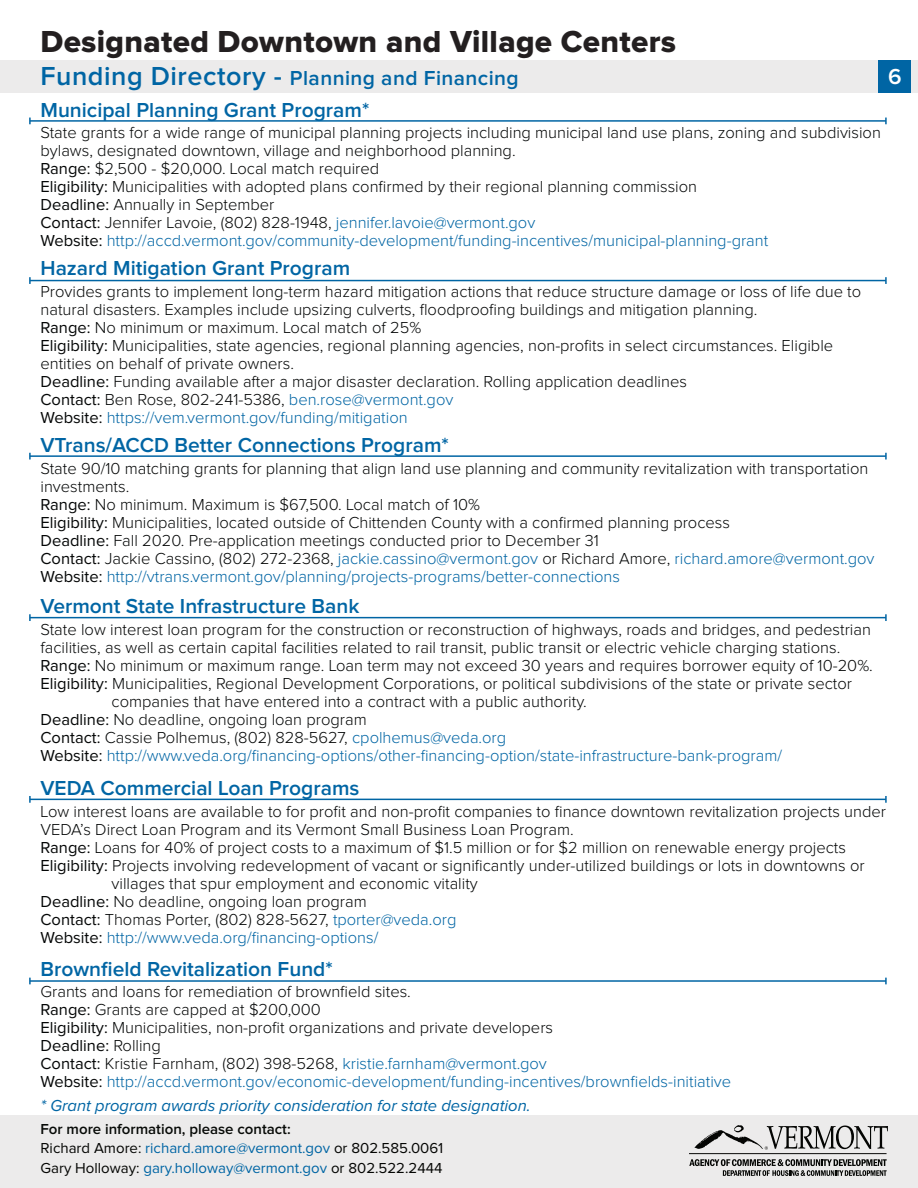
<style>
.page{position:relative;width:918px;height:1188px;background:#fff}
.page>*{position:absolute;margin:0;border:0;box-sizing:border-box;transform-origin:0 0}
.t1{font:31.5px "Proxima Nova Extrabld";letter-spacing:.01em;color:#231f20}
.t2{font:600 22.5px "Proxima Nova";color:#fff}
.Body_1{font:600 21px "Proxima Nova";color:#0065a4}
.Body_1-2{font:600 21px "Proxima Nova";letter-spacing:.02em;color:#0065a4}
.Main_Body{font:300 16.5px/18px "Proxima Nova";color:#040606}
.Main_Body-2{font:300 16.5px "Proxima Nova";color:#0065a4}
.Body_1-3{font:italic 16.5px "Proxima Nova";color:#0065a4}
.Main_Body-3{font:16.5px "Proxima Nova";color:#040606}
.t3{font:15px "Proxima Nova";color:#040503}
.t4{font:600 15px "Proxima Nova";color:#070a07}
.s1{font-size:27px}
.s2{font-weight:400}
.s3{color:#0065a4}
.s4{font-weight:400;color:#040606}
.s5{color:#040606}
.s6{font-weight:300}
</style>
<div class="page">
<div style="left:0;top:61px;width:918px;height:32px;background:#ecebeb"></div>
<div style="left:0;top:1116px;width:918px;height:72px;background:#ecebeb"></div>
<hr style="left:30px;top:799px;width:856px;height:1px;background:#0065a4">
<svg style="left:29px;top:796px;width:2px;height:7px"></svg>
<svg style="left:885px;top:796px;width:2px;height:7px"></svg>
<svg style="left:694px;top:1125px;width:194px;height:25px"></svg>
<hr style="left:689px;top:1153px;width:198px;height:1px;background:#040503">
<svg style="left:689px;top:1159px;width:198px;height:17px"></svg>
<hr style="left:30px;top:280px;width:856px;height:1px;background:#0065a4">
<svg style="left:29px;top:277px;width:2px;height:7px"></svg>
<svg style="left:885px;top:277px;width:2px;height:7px"></svg>
<hr style="left:30px;top:120px;width:856px;height:2px;background:#0065a4">
<svg style="left:29px;top:118px;width:2px;height:6px"></svg>
<hr style="left:30px;top:455px;width:856px;height:2px;background:#0065a4">
<svg style="left:29px;top:453px;width:2px;height:7px"></svg>
<svg style="left:885px;top:453px;width:2px;height:7px"></svg>
<hr style="left:30px;top:617px;width:856px;height:1px;background:#0065a4">
<svg style="left:29px;top:614px;width:2px;height:7px"></svg>
<svg style="left:885px;top:614px;width:2px;height:7px"></svg>
<div style="left:878px;top:61px;width:32px;height:32px;background:#0065a4"></div>
<hr style="left:30px;top:980px;width:856px;height:2px;background:#0065a4">
<svg style="left:29px;top:978px;width:2px;height:6px"></svg>
<svg style="left:885px;top:978px;width:2px;height:6px"></svg>
<p class="t1" style="left:40px;top:27px;width:637px">Designated Downtown and Village Centers</p>
<p class="Body_1-2" style="left:40px;top:68px;width:480px"><span class="s1">Funding Directory -</span> Planning and Financing</p>
<p class="Body_1" style="left:40px;top:100px;width:330px">Municipal Planning Grant Program*</p>
<p class="Main_Body" style="left:40px;top:124px;width:842px">State grants for a wide range of municipal planning projects including municipal land use plans, zoning and subdivision bylaws, designated downtown, village and neighborhood planning.</p>
<p class="Main_Body" style="left:40px;top:160px;width:340px"><span class="s2">Range:</span> $2,500 - $20,000. Local match required</p>
<p class="Main_Body" style="left:40px;top:178px;width:658px"><span class="s2">Eligibility:</span> Municipalities with adopted plans confirmed by their regional planning commission</p>
<p class="Main_Body" style="left:40px;top:196px;width:236px"><span class="s2">Deadline:</span> Annually in September</p>
<p class="Main_Body" style="left:40px;top:214px;width:496px"><span class="s2">Contact:</span> Jennifer Lavoie, (802) 828-1948, <span class="s3">jennifer.lavoie@vermont.gov</span></p>
<p class="Main_Body-2" style="left:40px;top:233px;width:729px"><span class="s4">Website:</span> http://accd.vermont.gov/community-development/funding-incentives/municipal-planning-grant</p>
<p class="Body_1" style="left:40px;top:259px;width:311px">Hazard Mitigation Grant Program</p>
<p class="Main_Body" style="left:40px;top:283px;width:822px">Provides grants to implement long-term hazard mitigation actions that reduce structure damage or loss of life due to natural disasters. Examples include upsizing culverts, floodproofing buildings and mitigation planning.</p>
<p class="Main_Body" style="left:40px;top:319px;width:382px"><span class="s2">Range:</span> No minimum or maximum. Local match of 25%</p>
<p class="Main_Body" style="left:40px;top:337px;width:794px"><span class="s2">Eligibility:</span> Municipalities, state agencies, regional planning agencies, non-profits in select circumstances. Eligible entities on behalf of private owners.</p>
<p class="Main_Body" style="left:40px;top:373px;width:648px"><span class="s2">Deadline:</span> Funding available after a major disaster declaration. Rolling application deadlines</p>
<p class="Main_Body" style="left:40px;top:391px;width:414px"><span class="s2">Contact:</span> Ben Rose, 802-241-5386, <span class="s3">ben.rose@vermont.gov</span></p>
<p class="Main_Body-2" style="left:40px;top:410px;width:369px"><span class="s4">Website:</span> https://vem.vermont.gov/funding/mitigation</p>
<p class="Body_1" style="left:40px;top:436px;width:410px">VTrans/ACCD Better Connections Program*</p>
<p class="Main_Body" style="left:40px;top:460px;width:829px">State 90/10 matching grants for planning that align land use planning and community revitalization with transportation investments.</p>
<p class="Main_Body" style="left:40px;top:496px;width:441px"><span class="s2">Range:</span> No minimum. Maximum is $67,500. Local match of 10%</p>
<p class="Main_Body" style="left:40px;top:514px;width:691px"><span class="s2">Eligibility:</span> Municipalities, located outside of Chittenden County with a confirmed planning process</p>
<p class="Main_Body" style="left:40px;top:532px;width:560px"><span class="s2">Deadline:</span> Fall 2020. Pre-application meetings conducted prior to December 31</p>
<p class="Main_Body-2" style="left:40px;top:551px;width:836px"><span class="s4">Contact:</span> <span class="s5">Jackie Cassino, (802) 272-2368,</span> jackie.cassino@vermont.gov <span class="s5">or Richard Amore,</span> richard.amore@vermont.gov</p>
<p class="Main_Body-2" style="left:40px;top:569px;width:581px"><span class="s4">Website:</span> http://vtrans.vermont.gov/planning/projects-programs/better-connections</p>
<p class="Body_1" style="left:40px;top:597px;width:321px">Vermont State Infrastructure Bank</p>
<p class="Main_Body" style="left:40px;top:621px;width:832px">State low interest loan program for the construction or reconstruction of highways, roads and bridges, and pedestrian facilities, as well as certain capital facilities related to rail transit, public transit or electric vehicle charging stations.</p>
<p class="Main_Body" style="left:40px;top:657px;width:834px"><span class="s2">Range:</span> No minimum or maximum range. Loan term may not exceed 30 years and requires borrower equity of 10-20%.</p>
<p class="Main_Body" style="left:112px;top:675px;width:742px;text-indent:-71px"><span class="s2">Eligibility:</span> Municipalities, Regional Development Corporations, or political subdivisions of the state or private sector companies that have entered into a contract with a public authority.</p>
<p class="Main_Body" style="left:40px;top:711px;width:328px"><span class="s2">Deadline:</span> No deadline, ongoing loan program</p>
<p class="Main_Body" style="left:40px;top:729px;width:467px"><span class="s2">Contact:</span> Cassie Polhemus, (802) 828-5627, <span class="s3">cpolhemus@veda.org</span></p>
<p class="Main_Body-2" style="left:40px;top:748px;width:743px"><span class="s4">Website:</span> http://www.veda.org/financing-options/other-financing-option/state-infrastructure-bank-program/</p>
<p class="t2" style="left:888px;top:66px;width:15px">6</p>
<p class="Body_1" style="left:40px;top:779px;width:320px">VEDA Commercial Loan Programs</p>
<p class="Main_Body" style="left:40px;top:803px;width:847px">Low interest loans are available to for profit and non-profit companies to finance downtown revitalization projects under<br>VEDA’s Direct Loan Program and its Vermont Small Business Loan Program.</p>
<p class="Main_Body" style="left:40px;top:839px;width:807px"><span class="s2">Range:</span> Loans for 40% of project costs to a maximum of $1.5 million or for $2 million on renewable energy projects</p>
<p class="Main_Body" style="left:112px;top:857px;width:755px;text-indent:-71px"><span class="s2">Eligibility:</span> Projects involving redevelopment of vacant or significantly under-utilized buildings or lots in downtowns or villages that spur employment and economic vitality</p>
<p class="Main_Body" style="left:40px;top:893px;width:328px"><span class="s2">Deadline:</span> No deadline, ongoing loan program</p>
<p class="Main_Body" style="left:40px;top:911px;width:417px"><span class="s2">Contact:</span> Thomas Porter, (802) 828-5627, <span class="s3">tporter@veda.org</span></p>
<p class="Main_Body-2" style="left:40px;top:930px;width:339px"><span class="s4">Website:</span> http://www.veda.org/financing-options/</p>
<p class="Body_1" style="left:40px;top:959px;width:294px">Brownfield Revitalization Fund*</p>
<p class="Main_Body" style="left:40px;top:983px;width:372px">Grants and loans for remediation of brownfield sites.</p>
<p class="Main_Body" style="left:40px;top:1001px;width:282px"><span class="s2">Range:</span> Grants are capped at $200,000</p>
<p class="Main_Body" style="left:40px;top:1019px;width:514px"><span class="s2">Eligibility:</span> Municipalities, non-profit organizations and private developers</p>
<p class="Main_Body-3" style="left:40px;top:1038px;width:122px">Deadline: <span class="s6">Rolling</span></p>
<p class="Main_Body" style="left:40px;top:1055px;width:508px"><span class="s2">Contact:</span> Kristie Farnham, (802) 398-5268, <span class="s3">kristie.farnham@vermont.gov</span></p>
<p class="Main_Body-2" style="left:40px;top:1074px;width:692px"><span class="s4">Website:</span> http://accd.vermont.gov/economic-development/funding-incentives/brownfields-initiative</p>
<p class="t4" style="left:40px;top:1122px;width:252px">For more information, please contact:</p>
<p class="t3" style="left:40px;top:1141px;width:404px">Richard Amore: <span class="s3">richard.amore@vermont.gov</span> or 802.585.0061</p>
<p class="t3" style="left:40px;top:1161px;width:404px">Gary Holloway: <span class="s3">gary.holloway@vermont.gov</span> or 802.522.2444</p>
<p class="Body_1-3" style="left:40px;top:1098px;width:492px">* Grant program awards priority consideration for state designation.</p>
</div>
